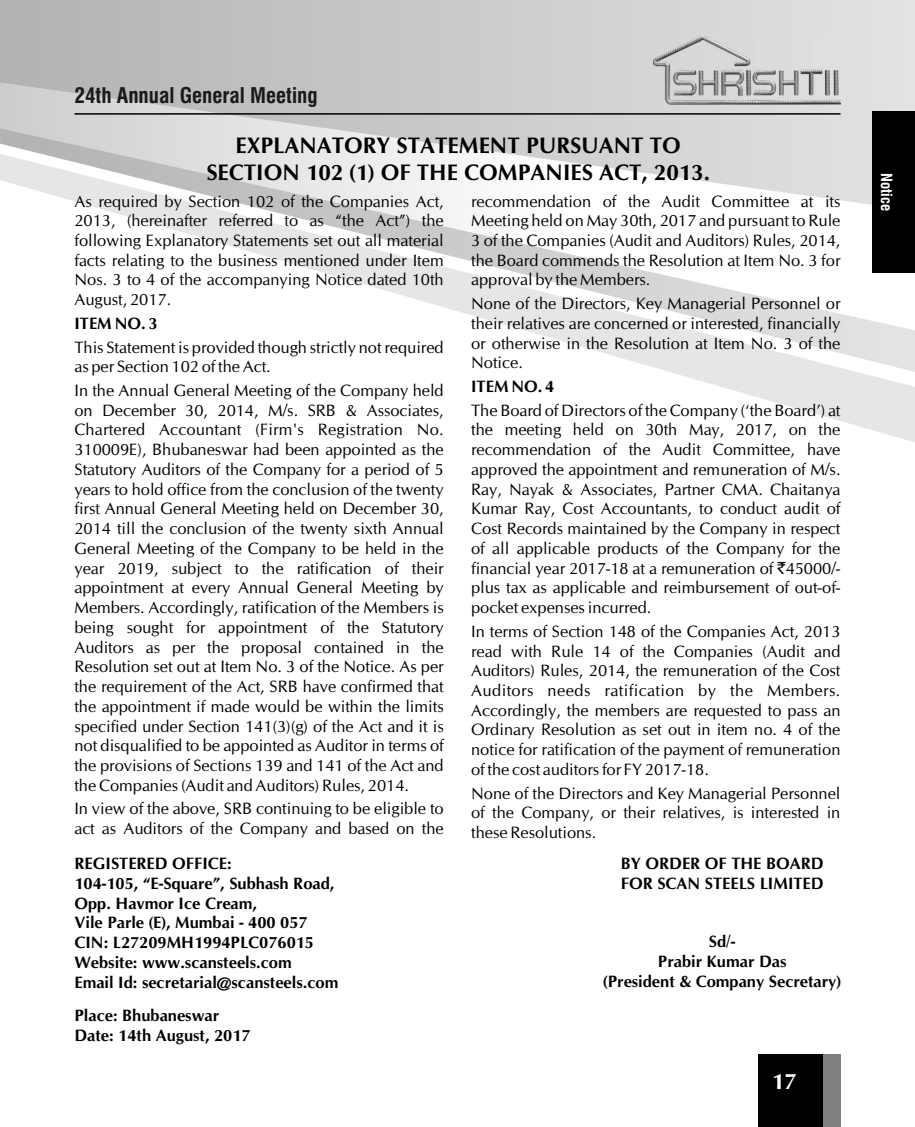
<style>
.page{position:relative;width:915px;height:1127px;background:#fff}
.page>*{position:absolute;margin:0;border:0;box-sizing:border-box;transform-origin:0 0}
.t1{font:700 22.5px/26.8px "CG Omega";color:#000;text-align:center}
.t2{font:700 22.5px "CG Omega";color:#fff}
.t3{font:700 condensed 21.15px "Swiss 721 BT";color:#1a1a1a}
.t4{font:16.5px/19.8px "CG Omega";color:#000;text-align:justify}
.t5{font:700 16.5px/19.8px "CG Omega";color:#000}
.t6{font:700 condensed 15px "Swiss 721 BT";color:#fff}
.s1{font-family:"Rupee Foradian"}
</style>
<div class="page">
<svg style="left:0;top:0;width:914px;height:82px;background:#c8c8c8"></svg>
<svg style="left:0;top:82px;width:914px;height:46px;background:#cdcdcd"></svg>
<svg style="left:674px;top:373px;width:240px;height:69px"></svg>
<svg style="left:0;top:128px;width:914px;height:245px"></svg>
<img style="left:653px;top:37px;width:187px;height:67px">
<hr style="left:74px;top:113px;width:766px;height:2px;background:#000">
<div style="left:757px;top:1054px;width:83px;height:73px;background:#000"></div>
<div style="left:822px;top:1054px;width:18px;height:73px;background:#808080"></div>
<div style="left:872px;top:111px;width:42px;height:161px;background:#000"></div>
<p class="t3" style="left:74px;top:87px;width:244px">24th Annual General Meeting</p>
<h1 class="t1" style="left:206px;top:134px;width:505px">EXPLANATORY STATEMENT PURSUANT TO<br>SECTION 102 (1) OF THE COMPANIES ACT, 2013.</h1>
<p class="t4" style="left:74px;top:192px;width:371px">As required by Section 102 of the Companies Act, 2013, (hereinafter referred to as “the Act”) the following Explanatory Statements set out all material facts relating to the business mentioned under Item Nos. 3 to 4 of the accompanying Notice dated 10th August, 2017.</p>
<p class="t5" style="left:74px;top:315px;width:85px">ITEM NO. 3</p>
<p class="t4" style="left:74px;top:338px;width:370px">This Statement is provided though strictly not required as per Section 102 of the Act.</p>
<p class="t4" style="left:74px;top:382px;width:371px">In the Annual General Meeting of the Company held on December 30, 2014, M/s. SRB &amp; Associates, Chartered Accountant (Firm's Registration No.<br>310009E), Bhubaneswar had been appointed as the Statutory Auditors of the Company for a period of 5 years to hold office from the conclusion of the twenty first Annual General Meeting held on December 30, 2014 till the conclusion of the twenty sixth Annual General Meeting of the Company to be held in the year 2019, subject to the ratification of their appointment at every Annual General Meeting by Members. Accordingly, ratification of the Members is being sought for appointment of the Statutory Auditors as per the proposal contained in the Resolution set out at Item No. 3 of the Notice. As per the requirement of the Act, SRB have confirmed that the appointment if made would be within the limits specified under Section 141(3)(g) of the Act and it is not disqualified to be appointed as Auditor in terms of the provisions of Sections 139 and 141 of the Act and the Companies (Audit and Auditors) Rules, 2014.</p>
<p class="t4" style="left:74px;top:800px;width:370px">In view of the above, SRB continuing to be eligible to act as Auditors of the Company and based on the</p>
<p class="t4" style="left:471px;top:192px;width:370px">recommendation of the Audit Committee at its Meeting held on May 30th, 2017 and pursuant to Rule 3 of the Companies (Audit and Auditors) Rules, 2014, the Board commends the Resolution at Item No. 3 for approval by the Members.</p>
<p class="t4" style="left:471px;top:295px;width:371px">None of the Directors, Key Managerial Personnel or their relatives are concerned or interested, financially or otherwise in the Resolution at Item No. 3 of the Notice.</p>
<p class="t5" style="left:471px;top:378px;width:85px">ITEM NO. 4</p>
<p class="t4" style="left:471px;top:401px;width:371px">The Board of Directors of the Company (‘the Board’) at the meeting held on 30th May, 2017, on the recommendation of the Audit Committee, have approved the appointment and remuneration of M/s.<br>Ray, Nayak &amp; Associates, Partner CMA. Chaitanya Kumar Ray, Cost Accountants, to conduct audit of Cost Records maintained by the Company in respect of all applicable products of the Company for the financial year 2017-18 at a remuneration of <span class="s1">`</span>45000/- plus tax as applicable and reimbursement of out-of&shy;pocket expenses incurred.</p>
<p class="t4" style="left:471px;top:622px;width:371px">In terms of Section 148 of the Companies Act, 2013 read with Rule 14 of the Companies (Audit and Auditors) Rules, 2014, the remuneration of the Cost Auditors needs ratification by the Members.<br>Accordingly, the members are requested to pass an Ordinary Resolution as set out in item no. 4 of the notice for ratification of the payment of remuneration of the cost auditors for FY 2017-18.</p>
<p class="t4" style="left:471px;top:784px;width:370px">None of the Directors and Key Managerial Personnel of the Company, or their relatives, is interested in these Resolutions.</p>
<p class="t5" style="left:74px;top:855px;width:265px">REGISTERED OFFICE:<br>104-105, “E-Square”, Subhash Road,<br>Opp. Havmor Ice Cream,<br>Vile Parle (E), Mumbai - 400 057<br>CIN: L27209MH1994PLC076015<br>Website: www.scansteels.com<br>Email Id: secretarial@scansteels.com</p>
<p class="t5" style="left:620px;top:855px;width:204px">BY ORDER OF THE BOARD<br>FOR SCAN STEELS LIMITED</p>
<p class="t5" style="left:603px;top:933px;width:239px;text-align:center">Sd/-<br>Prabir Kumar Das<br>(President &amp; Company Secretary)</p>
<p class="t5" style="left:74px;top:1007px;width:178px">Place: Bhubaneswar<br>Date: 14th August, 2017</p>
<h1 class="t2" style="left:771px;top:1072px;width:26px">17</h1>
<p class="t6" style="left:892px;top:173px;width:39px;rotate:90deg">Notice</p>
</div>
